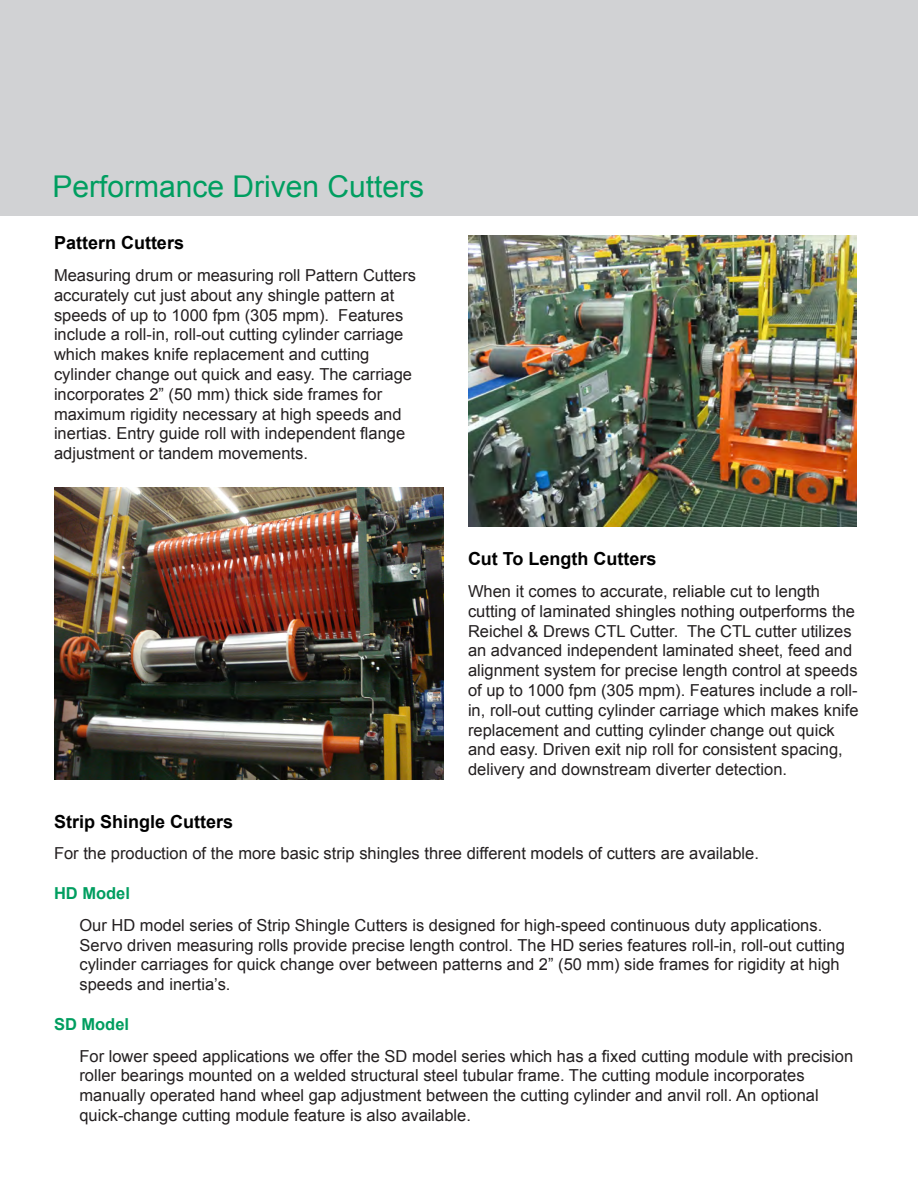
<style>
.page{position:relative;width:918px;height:1188px;background:#fff}
.page>*{position:absolute;margin:0;border:0;box-sizing:border-box;transform-origin:0 0}
.t1{font:30px "Arial";color:#009e60}
.t2{font:700 18px "Arial";color:#000}
.t3{font:16.5px/19.8px "Arial";color:#231f20}
.t4{font:700 16.5px "Arial";color:#009e60}
</style>
<div class="page">
<div style="left:0;top:0;width:918px;height:215px;background:#d1d2d4"></div>
<img style="left:54px;top:488px;width:389px;height:291px">
<img style="left:468px;top:235px;width:389px;height:291px">
<p class="t1" style="left:52px;top:167px;width:373px">Performance Driven Cutters</p>
<p class="t2" style="left:54px;top:231px;width:132px">Pattern Cutters</p>
<p class="t3" style="left:54px;top:266px;width:364px">Measuring drum or measuring roll Pattern Cutters accurately cut just about any shingle pattern at speeds of up to 1000 fpm (305 mpm). Features include a roll-in, roll-out cutting cylinder carriage which makes knife replacement and cutting cylinder change out quick and easy. The carriage incorporates 2” (50 mm) thick side frames for maximum rigidity necessary at high speeds and inertias. Entry guide roll with independent flange adjustment or tandem movements.</p>
<p class="t2" style="left:468px;top:547px;width:190px">Cut To Length Cutters</p>
<p class="t3" style="left:468px;top:581px;width:392px">When it comes to accurate, reliable cut to length cutting of laminated shingles nothing outperforms the Reichel &amp; Drews CTL Cutter. The CTL cutter utilizes an advanced independent laminated sheet, feed and alignment system for precise length control at speeds of up to 1000 fpm (305 mpm). Features include a roll&shy;in, roll-out cutting cylinder carriage which makes knife replacement and cutting cylinder change out quick and easy. Driven exit nip roll for consistent spacing, delivery and downstream diverter detection.</p>
<p class="t2" style="left:54px;top:809px;width:181px">Strip Shingle Cutters</p>
<p class="t3" style="left:54px;top:844px;width:706px">For the production of the more basic strip shingles three different models of cutters are available.</p>
<p class="t4" style="left:54px;top:882px;width:78px">HD Model</p>
<p class="t3" style="left:79px;top:915px;width:767px">Our HD model series of Strip Shingle Cutters is designed for high-speed continuous duty applications.<br>Servo driven measuring rolls provide precise length control. The HD series features roll-in, roll-out cutting cylinder carriages for quick change over between patterns and 2” (50 mm) side frames for rigidity at high speeds and inertia’s.</p>
<p class="t4" style="left:54px;top:1013px;width:77px">SD Model</p>
<p class="t3" style="left:79px;top:1046px;width:775px">For lower speed applications we offer the SD model series which has a fixed cutting module with precision roller bearings mounted on a welded structural steel tubular frame. The cutting module incorporates manually operated hand wheel gap adjustment between the cutting cylinder and anvil roll. An optional quick-change cutting module feature is also available.</p>
</div>
